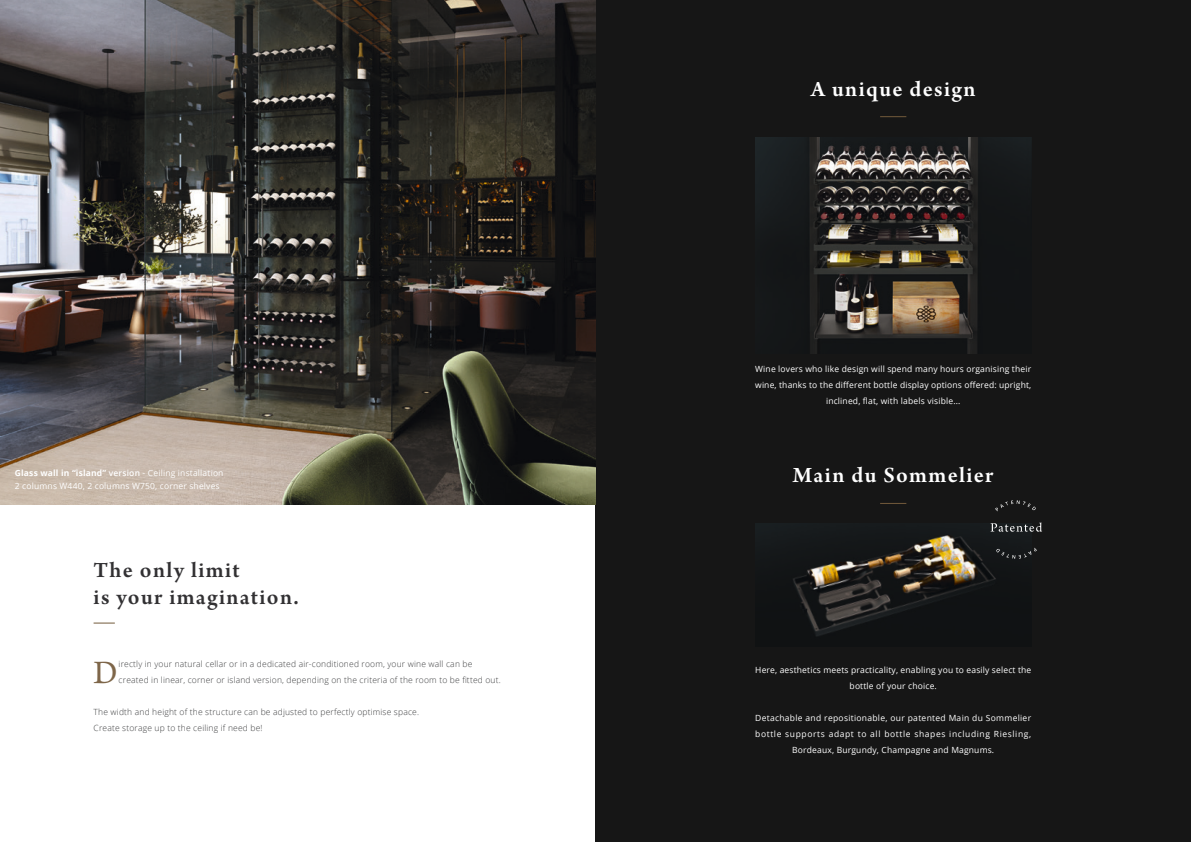
<style>
.page{position:relative;width:1191px;height:842px;background:#fff}
.page>*{position:absolute;margin:0;border:0;box-sizing:border-box;transform-origin:0 0}
.Labeur{font:34.4px "Arno Pro";color:#7e6649}
.TITRE-TRAIT-BLOC_112{font:600 23px "Arno Pro";letter-spacing:.06em;color:#323133}
.TITRE-TRAIT-BLOC_112-2{font:600 23px "Arno Pro";letter-spacing:.06em;color:#fff}
.INTRO_-_suivant{font:8.5px/16px "Open Sans";letter-spacing:.02em;color:#fff;text-align:center}
.Labeur-2{font:300 8.5px/16px "Open Sans";letter-spacing:.02em;color:#3e3f40}
.Labeur_suivant{font:300 8.5px "Open Sans";letter-spacing:.02em;color:#3e3f40}
.s1{font-weight:700}
.s2{font-weight:600}
</style>
<div class="page">
<div style="left:595px;top:0;width:596px;height:842px;background:#161616"></div>
<img style="left:0;top:0;width:595px;height:504px">
<img style="left:755px;top:137px;width:276px;height:217px">
<img style="left:755px;top:523px;width:241px;height:113px">
<svg style="left:880px;top:116px;width:26px;height:1px"></svg>
<svg style="left:880px;top:503px;width:26px;height:1px"></svg>
<svg style="left:94px;top:622px;width:21px;height:1px"></svg>
<svg style="left:990px;top:522px;width:52px;height:10px"></svg>
<svg style="left:995px;top:500px;width:40px;height:11px"></svg>
<svg style="left:996px;top:548px;width:41px;height:11px"></svg>
<p class="INTRO_-_suivant" style="left:15px;top:465px;width:210px"><span class="s1">Glass wall in “island”</span> <span class="s2">version</span> - Ceiling installation</p>
<p class="INTRO_-_suivant" style="left:15px;top:478px;width:206px">2 columns W440, 2 columns W750, corner shelves</p>
<p class="TITRE-TRAIT-BLOC_112" style="left:94px;top:557px;width:148px">The only limit</p>
<p class="TITRE-TRAIT-BLOC_112" style="left:94px;top:584px;width:207px">is your imagination.</p>
<p class="Labeur" style="left:94px;top:653px;width:26px">D</p>
<p class="Labeur-2" style="left:119px;top:656px;width:384px">irectly in your natural cellar or in a dedicated air-conditioned room, your wine wall can be created in linear, corner or island version, depending on the criteria of the room to be fitted out.</p>
<p class="Labeur_suivant" style="left:94px;top:706px;width:327px">The width and height of the structure can be adjusted to perfectly optimise space.</p>
<p class="Labeur_suivant" style="left:94px;top:722px;width:170px">Create storage up to the ceiling if need be!</p>
<p class="TITRE-TRAIT-BLOC_112-2" style="left:811px;top:75px;width:166px">A unique design</p>
<p class="INTRO_-_suivant" style="left:755px;top:361px;width:277px">Wine lovers who like design will spend many hours organising their wine, thanks to the different bottle display options offered: upright, inclined, flat, with labels visible...</p>
<p class="TITRE-TRAIT-BLOC_112-2" style="left:793px;top:462px;width:202px">Main du Sommelier</p>
<p class="INTRO_-_suivant" style="left:755px;top:661px;width:278px">Here, aesthetics meets practicality, enabling you to easily select the bottle of your choice.</p>
<p class="INTRO_-_suivant" style="left:755px;top:709px;width:277px">Detachable and repositionable, our patented Main du Sommelier bottle supports adapt to all bottle shapes including Riesling,<br>Bordeaux, Burgundy, Champagne and Magnums.</p>
</div>
